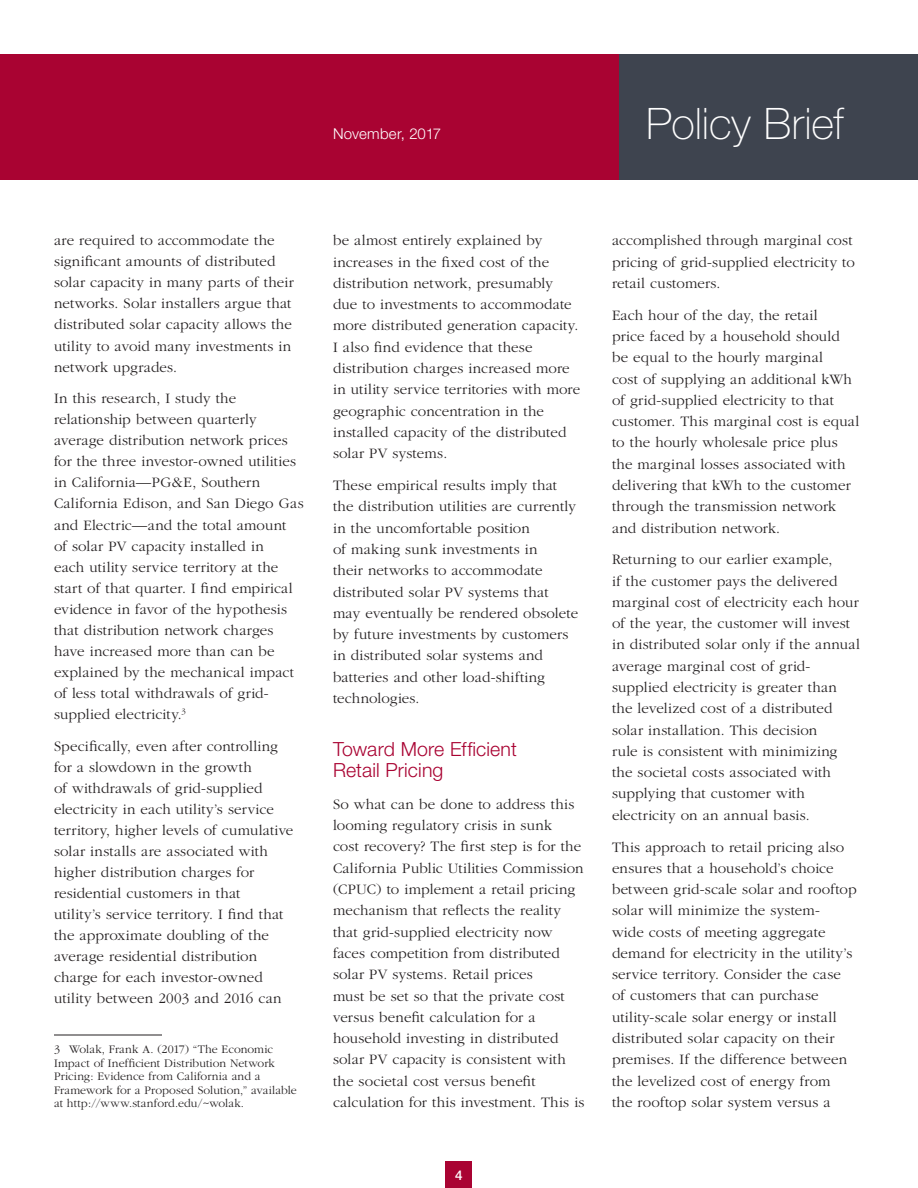
<style>
.page{position:relative;width:918px;height:1188px;background:#fff}
.page>*{position:absolute;margin:0;border:0;box-sizing:border-box;transform-origin:0 0}
.t1{font:100 43.5px "Helvetica Neue";color:#fff}
.t2{font:300 19.5px/21.3px "Helvetica Neue";letter-spacing:.005em;color:#a90332}
.t3{font:300 15px/21.3px "Garamond";letter-spacing:.01em;color:#231f20}
.t4{font:300 15px "Helvetica Neue";letter-spacing:.01em;color:#fff}
.t5{font:500 13.5px "Helvetica Neue";color:#fff}
.t6{font:300 12px/13.5px "Garamond";letter-spacing:.005em;color:#231f20}
</style>
<div class="page">
<div style="left:0;top:54px;width:918px;height:126px;background:#a90332"></div>
<hr style="left:54px;top:1035px;width:108px;height:1px;background:#231f20">
<div style="left:446px;top:1161px;width:26px;height:27px;background:#a90332"></div>
<div style="left:619px;top:54px;width:299px;height:126px;background:#3e444f"></div>
<p class="t4" style="left:333px;top:124px;width:110px">November, 2017</p>
<h1 class="t1" style="left:646px;top:98px;width:199px">Policy Brief</h1>
<p class="t3" style="left:54px;top:230px;width:241px">are required to accommodate the significant amounts of distributed solar capacity in many parts of their networks. Solar installers argue that distributed solar capacity allows the utility to avoid many investments in network upgrades.</p>
<p class="t3" style="left:54px;top:388px;width:251px">In this research, I study the relationship between quarterly average distribution network prices for the three investor-owned utilities in California—PG&amp;E, Southern California Edison, and San Diego Gas and Electric—and the total amount<br>of solar PV capacity installed in<br>each utility service territory at the start of that quarter. I find empirical evidence in favor of the hypothesis that distribution network charges have increased more than can be explained by the mechanical impact of less total withdrawals of grid&shy;supplied electricity.<sup>3</sup></p>
<p class="t3" style="left:54px;top:736px;width:241px">Specifically, even after controlling for a slowdown in the growth<br>of withdrawals of grid-supplied electricity in each utility’s service territory, higher levels of cumulative solar installs are associated with higher distribution charges for residential customers in that<br>utility’s service territory. I find that the approximate doubling of the average residential distribution charge for each investor-owned utility between 2003 and 2016 can</p>
<p class="t6" style="left:54px;top:1043px;width:244px">3 Wolak, Frank A. (2017) “The Economic Impact of Inefficient Distribution Network Pricing: Evidence from California and a Framework for a Proposed Solution,” available at http://www.stanford.edu/~wolak.</p>
<p class="t3" style="left:333px;top:230px;width:249px">be almost entirely explained by increases in the fixed cost of the distribution network, presumably due to investments to accommodate more distributed generation capacity.<br>I also find evidence that these distribution charges increased more in utility service territories with more geographic concentration in the installed capacity of the distributed solar PV systems.</p>
<p class="t3" style="left:333px;top:475px;width:247px">These empirical results imply that the distribution utilities are currently in the uncomfortable position<br>of making sunk investments in<br>their networks to accommodate distributed solar PV systems that may eventually be rendered obsolete by future investments by customers in distributed solar systems and batteries and other load-shifting technologies.</p>
<h2 class="t2" style="left:333px;top:738px;width:185px">Toward More Efficient<br>Retail Pricing</h2>
<p class="t3" style="left:333px;top:794px;width:253px">So what can be done to address this looming regulatory crisis in sunk<br>cost recovery? The first step is for the California Public Utilities Commission (CPUC) to implement a retail pricing mechanism that reflects the reality that grid-supplied electricity now faces competition from distributed solar PV systems. Retail prices<br>must be set so that the private cost versus benefit calculation for a household investing in distributed solar PV capacity is consistent with the societal cost versus benefit calculation for this investment. This is</p>
<p class="t5" style="left:455px;top:1167px;width:9px">4</p>
<p class="t3" style="left:612px;top:230px;width:244px">accomplished through marginal cost pricing of grid-supplied electricity to retail customers.</p>
<p class="t3" style="left:612px;top:305px;width:249px">Each hour of the day, the retail<br>price faced by a household should be equal to the hourly marginal<br>cost of supplying an additional kWh of grid-supplied electricity to that customer. This marginal cost is equal to the hourly wholesale price plus the marginal losses associated with delivering that kWh to the customer through the transmission network and distribution network.</p>
<p class="t3" style="left:612px;top:549px;width:249px">Returning to our earlier example,<br>if the customer pays the delivered marginal cost of electricity each hour of the year, the customer will invest in distributed solar only if the annual average marginal cost of grid&shy;supplied electricity is greater than the levelized cost of a distributed solar installation. This decision<br>rule is consistent with minimizing the societal costs associated with supplying that customer with electricity on an annual basis.</p>
<p class="t3" style="left:612px;top:836px;width:246px">This approach to retail pricing also ensures that a household’s choice between grid-scale solar and rooftop solar will minimize the system-<br>wide costs of meeting aggregate demand for electricity in the utility’s service territory. Consider the case of customers that can purchase utility-scale solar energy or install distributed solar capacity on their premises. If the difference between the levelized cost of energy from<br>the rooftop solar system versus a</p>
</div>
